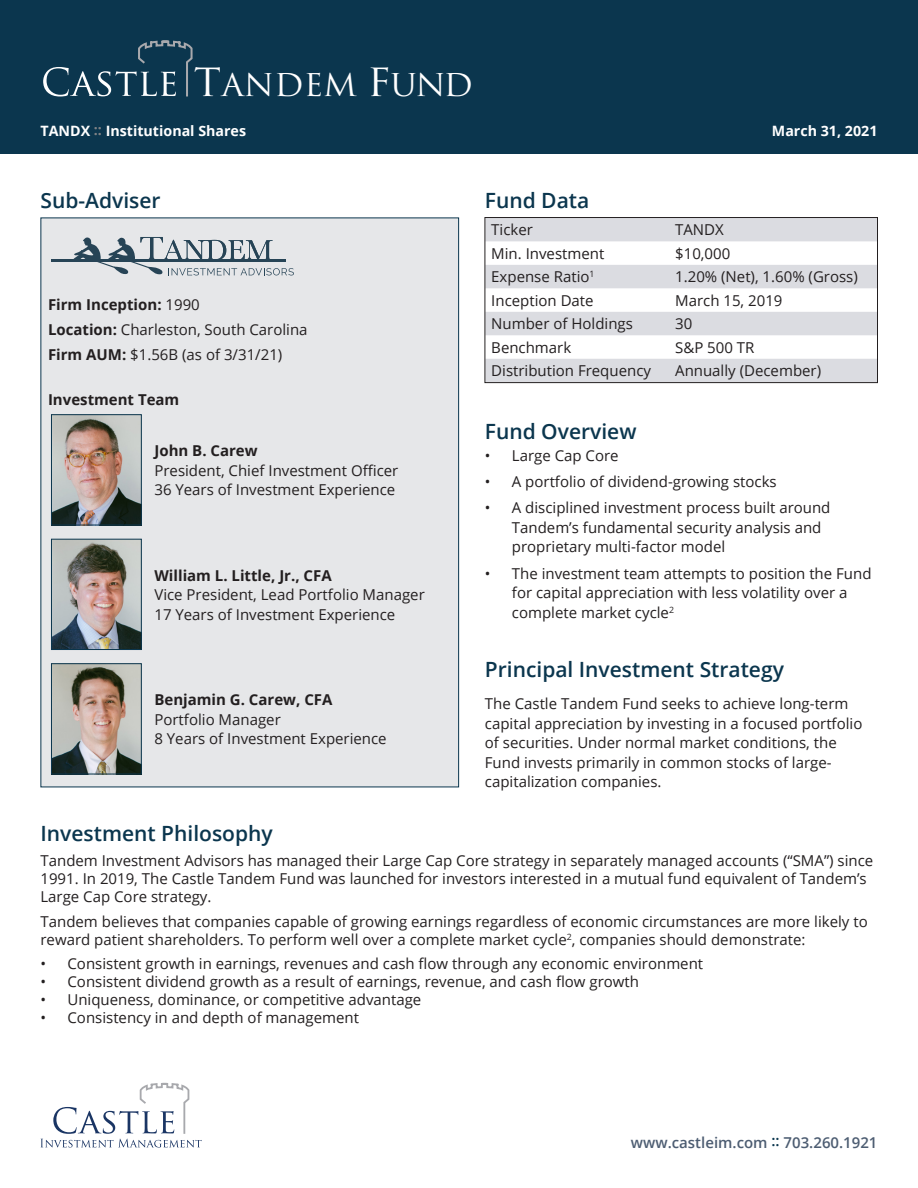
<style>
.page{position:relative;width:918px;height:1188px;background:#fff}
.page>*{position:absolute;margin:0;border:0;box-sizing:border-box;transform-origin:0 0}
.t1{font:34.5px "Trajan";color:#231f20;scale:1.05 1}
.t2{font:30.6px "Trajan";color:#fff;scale:1.05 1}
.t3{font:30.6px "Trajan";color:#231f20;scale:1.05 1}
.t4{font:600 21px "Open Sans";color:#0b364e}
.body{font:15px/19.5px "Open Sans";color:#231f20}
.t5{font:700 15px "Open Sans";color:#231f20}
.t6{font:600 15px "Open Sans";color:#4d5d72}
.t7{font:700 14.25px "Open Sans";color:#fff}
.t8{font:800 13.8px "Avenir";color:#231f20;scale:1.05 1}
.s1{font-size:37.8px}
.s2{color:#808285}
.s3{font-weight:400}
.s4{font-weight:700}
.s5{font-size:42.75px}
.s6{color:#0b364e}
</style>
<div class="page">
<svg style="left:40px;top:1083px;width:162px;height:65px"></svg>
<div style="left:0;top:0;width:918px;height:154px;background:#0b364e"></div>
<svg style="left:43px;top:40px;width:150px;height:57px"></svg>
<div style="left:40px;top:218px;width:419px;height:569px;background:#e6e7e9"></div>
<hr style="left:51px;top:260px;width:234px;height:2px;background:#274456">
<svg style="left:72px;top:237px;width:222px;height:38px"></svg>
<svg style="left:487px;top:219px;width:389px;height:162px;fill:#dbdce1"></svg>
<div style="left:485px;top:217px;width:393px;height:166px;border:1px solid #231f20"></div>
<img style="left:53px;top:416px;width:87px;height:107px">
<div style="left:51px;top:414px;width:91px;height:111px;border:1px solid #0b364e"></div>
<img style="left:53px;top:541px;width:87px;height:107px">
<div style="left:51px;top:539px;width:91px;height:111px;border:1px solid #0b364e"></div>
<img style="left:53px;top:665px;width:87px;height:107px">
<div style="left:51px;top:663px;width:91px;height:111px;border:1px solid #0b364e"></div>
<h2 class="t2" style="left:194px;top:67px;width:267px"><span class="s1">T</span>ANDEM <span class="s1">F</span>UND</h2>
<p class="t7" style="left:40px;top:121px;width:207px">TANDX <span class="s2">::</span> Institutional Shares</p>
<p class="t7" style="left:772px;top:121px;width:107px">March 31, 2021</p>
<p class="t4" style="left:40px;top:186px;width:122px">Sub-Adviser</p>
<p class="t4" style="left:485px;top:186px;width:106px">Fund Data</p>
<p class="t5" style="left:48px;top:294px;width:153px">Firm Inception: <span class="s3">1990</span></p>
<p class="body" style="left:48px;top:319px;width:261px"><span class="s4">Location:</span> Charleston, South Carolina</p>
<p class="body" style="left:48px;top:344px;width:236px"><span class="s4">Firm AUM:</span> $1.56B (as of 3/31/21)</p>
<p class="t5" style="left:48px;top:389px;width:133px">Investment Team</p>
<p class="body" style="left:491px;top:220px;width:43px">Ticker</p>
<p class="body" style="left:675px;top:220px;width:50px">TANDX</p>
<p class="body" style="left:491px;top:243px;width:115px">Min. Investment</p>
<p class="body" style="left:675px;top:243px;width:57px">$10,000</p>
<p class="body" style="left:491px;top:267px;width:105px">Expense Ratio<sup>1</sup></p>
<p class="body" style="left:675px;top:267px;width:184px">1.20% (Net), 1.60% (Gross)</p>
<p class="body" style="left:491px;top:290px;width:104px">Inception Date</p>
<p class="body" style="left:675px;top:290px;width:109px">March 15, 2019</p>
<p class="body" style="left:491px;top:314px;width:143px">Number of Holdings</p>
<p class="body" style="left:675px;top:314px;width:19px">30</p>
<p class="body" style="left:491px;top:337px;width:81px">Benchmark</p>
<p class="body" style="left:675px;top:337px;width:81px">S&amp;P 500 TR</p>
<p class="body" style="left:491px;top:361px;width:161px">Distribution Frequency</p>
<p class="body" style="left:675px;top:361px;width:147px">Annually (December)</p>
<p class="t4" style="left:485px;top:417px;width:153px">Fund Overview</p>
<p class="body" style="left:154px;top:441px;width:245px"><span class="s4">John B. Carew<br></span>President, Chief Investment Officer</p>
<p class="body" style="left:154px;top:480px;width:242px">36 Years of Investment Experience</p>
<p class="body" style="left:485px;top:445px;width:135px">• Large Cap Core</p>
<p class="body" style="left:485px;top:472px;width:293px">• A portfolio of dividend-growing stocks</p>
<p class="body" style="left:512px;top:498px;width:320px;text-indent:-27px">• A disciplined investment process built around<br>Tandem’s fundamental security analysis and proprietary multi-factor model</p>
<p class="body" style="left:512px;top:563px;width:361px;text-indent:-27px">• The investment team attempts to position the Fund for capital appreciation with less volatility over a complete market cycle<sup>2</sup></p>
<p class="t1" style="left:208px;top:555px;width:302px"><span class="s5">T</span>ANDEM <span class="s5">F</span>UND</p>
<p class="t1" style="left:765px;top:555px;width:141px"><span class="s5">T</span>ANDE</p>
<p class="t8" style="left:598px;top:599px;width:102px">Sub-Advised By</p>
<p class="body" style="left:154px;top:565px;width:272px"><span class="s4">William L. Little, Jr., CFA<br></span>Vice President, Lead Portfolio Manager<br>17 Years of Investment Experience</p>
<h2 class="t3" style="left:182px;top:576px;width:267px"><span class="s1">T</span>ANDEM <span class="s1">F</span>UND</h2>
<p class="body" style="left:154px;top:690px;width:234px"><span class="s4">Benjamin G. Carew, CFA<br></span>Portfolio Manager<br>8 Years of Investment Experience</p>
<p class="t4" style="left:485px;top:655px;width:301px">Principal Investment Strategy</p>
<p class="body" style="left:485px;top:694px;width:379px">The Castle Tandem Fund seeks to achieve long-term capital appreciation by investing in a focused portfolio of securities. Under normal market conditions, the Fund invests primarily in common stocks of large&shy;capitalization companies.</p>
<p class="t1" style="left:760px;top:744px;width:141px"><span class="s5">T</span>ANDE</p>
<p class="t4" style="left:40px;top:819px;width:234px">Investment Philosophy</p>
<p class="body" style="left:40px;top:851px;width:834px;line-height:18px">Tandem Investment Advisors has managed their Large Cap Core strategy in separately managed accounts (“SMA”) since<br>1991. In 2019, The Castle Tandem Fund was launched for investors interested in a mutual fund equivalent of Tandem’s<br>Large Cap Core strategy.</p>
<p class="body" style="left:40px;top:912px;width:829px;line-height:18px">Tandem believes that companies capable of growing earnings regardless of economic circumstances are more likely to reward patient shareholders. To perform well over a complete market cycle<sup>2</sup>, companies should demonstrate:</p>
<p class="body" style="left:40px;top:954px;width:664px">• Consistent growth in earnings, revenues and cash flow through any economic environment</p>
<p class="body" style="left:40px;top:972px;width:600px">• Consistent dividend growth as a result of earnings, revenue, and cash flow growth</p>
<p class="body" style="left:40px;top:990px;width:382px">• Uniqueness, dominance, or competitive advantage</p>
<p class="body" style="left:40px;top:1008px;width:320px">• Consistency in and depth of management</p>
<p class="t6" style="left:631px;top:1132px;width:248px">www.castleim.com <span class="s6">::</span> 703.260.1921</p>
</div>
